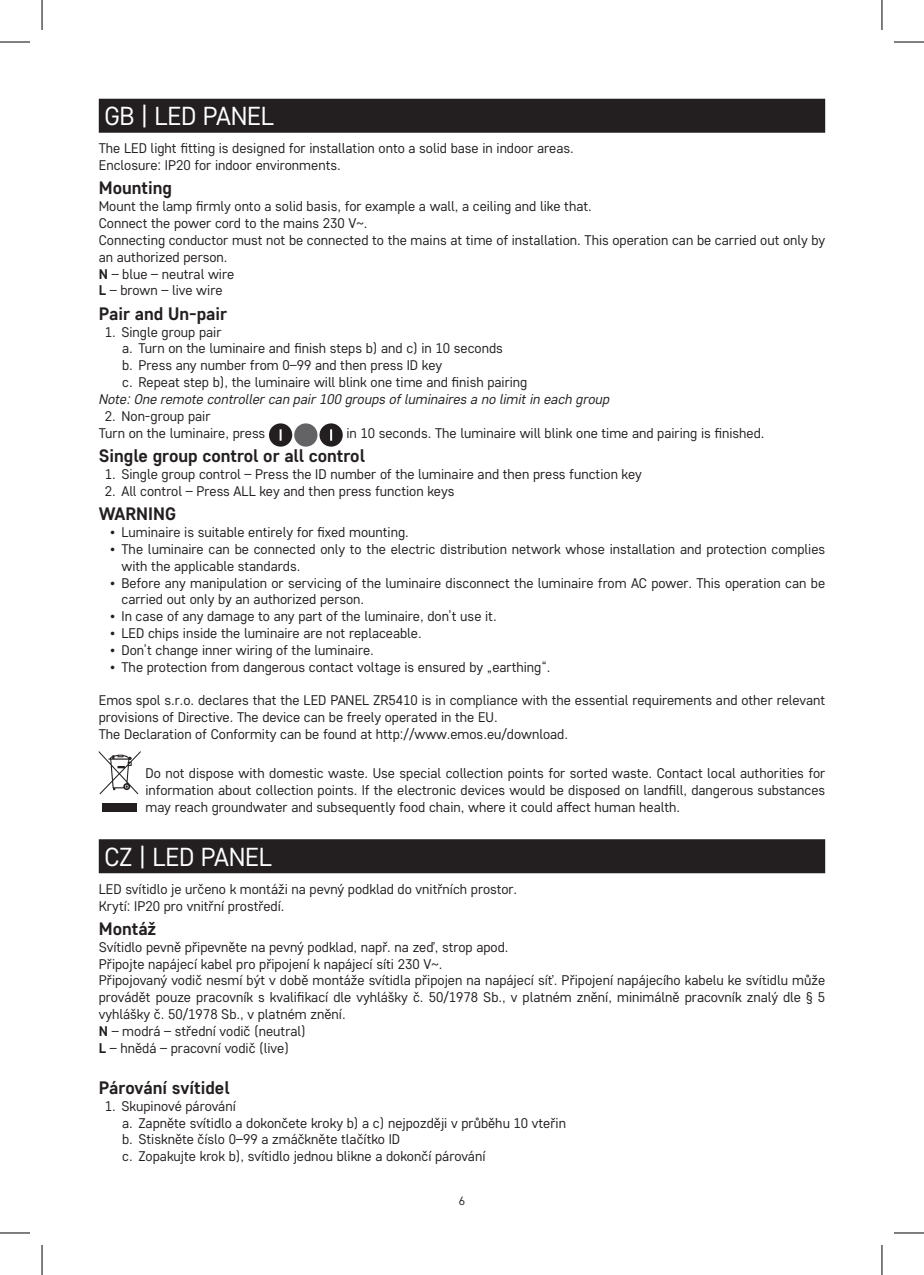
<style>
.page{position:relative;width:924px;height:1275px;background:#fff}
.page>*{position:absolute;margin:0;border:0;box-sizing:border-box;transform-origin:0 0}
.t1{font:26px "Core Sans D35";letter-spacing:-.01em;color:#fff}
.t2{font:700 18px "Core Sans D55";color:#231f20}
.t3{font:14px/16.8px "Core Sans D35";color:#231f20}
.t4{font:italic 14px "Core Sans D35";color:#231f20}
.t5{font:12px "Core Sans D35";color:#231f20}
.s1{font-family:"Core Sans D55";font-weight:700}
</style>
<div class="page">
<div style="left:99px;top:99px;width:725px;height:34px;background:#231f20"></div>
<div style="left:99px;top:839px;width:725px;height:34px;background:#231f20"></div>
<div style="left:294px;top:423px;width:23px;height:23px;background:#636366;border-radius:50%"></div>
<div style="left:269px;top:423px;width:23px;height:23px;background:#231f20;border-radius:50%"></div>
<svg style="left:279px;top:429px;width:2px;height:12px"></svg>
<div style="left:319px;top:423px;width:23px;height:23px;background:#231f20;border-radius:50%"></div>
<svg style="left:330px;top:429px;width:2px;height:12px"></svg>
<svg style="left:99px;top:751px;width:41px;height:43px"></svg>
<div style="left:102px;top:803px;width:35px;height:8px;background:#231f20"></div>
<hr style="left:0;top:42px;width:30px;height:1px;background:#000">
<hr style="left:893px;top:42px;width:30px;height:1px;background:#000">
<hr style="left:0;top:1232px;width:30px;height:1px;background:#000">
<hr style="left:893px;top:1232px;width:30px;height:1px;background:#000">
<hr style="left:42px;top:0;width:1px;height:30px;background:#000">
<hr style="left:42px;top:1245px;width:1px;height:30px;background:#000">
<hr style="left:881px;top:0;width:1px;height:30px;background:#000">
<hr style="left:881px;top:1245px;width:1px;height:30px;background:#000">
<h1 class="t1" style="left:104px;top:99px;width:171px">GB | LED PANEL</h1>
<p class="t3" style="left:99px;top:139px;width:476px">The LED light fitting is designed for installation onto a solid base in indoor areas.<br>Enclosure: IP20 for indoor environments.</p>
<p class="t2" style="left:99px;top:176px;width:75px">Mounting</p>
<p class="t3" style="left:99px;top:197px;width:727px">Mount the lamp firmly onto a solid basis, for example a wall, a ceiling and like that.<br>Connect the power cord to the mains 230 V~.<br>Connecting conductor must not be connected to the mains at time of installation. This operation can be carried out only by an authorized person.<br><span class="s1">N</span> – blue – neutral wire<br><span class="s1">L</span> – brown – live wire</p>
<p class="t2" style="left:99px;top:302px;width:130px">Pair and Un-pair</p>
<p class="t3" style="left:122px;top:323px;width:407px;text-indent:-17px">1. Single group pair<br>a. Turn on the luminaire and finish steps b) and c) in 10 seconds<br>b. Press any number from 0–99 and then press ID key<br>c. Repeat step b), the luminaire will blink one time and finish pairing</p>
<p class="t4" style="left:99px;top:390px;width:512px">Note: One remote controller can pair 100 groups of luminaires a no limit in each group</p>
<p class="t3" style="left:99px;top:407px;width:168px;text-indent:6px">2. Non-group pair<br>Turn on the luminaire, press</p>
<p class="t3" style="left:346px;top:424px;width:419px">in 10 seconds. The luminaire will blink one time and pairing is finished.</p>
<p class="t2" style="left:99px;top:444px;width:268px">Single group control or all control</p>
<p class="t3" style="left:105px;top:465px;width:538px">1. Single group control – Press the ID number of the luminaire and then press function key</p>
<p class="t3" style="left:105px;top:482px;width:351px">2. All control – Press ALL key and then press function keys</p>
<p class="t2" style="left:99px;top:502px;width:79px">WARNING</p>
<p class="t3" style="left:110px;top:523px;width:300px">• Luminaire is suitable entirely for fixed mounting.</p>
<p class="t3" style="left:121px;top:540px;width:705px;text-indent:-11px">• The luminaire can be connected only to the electric distribution network whose installation and protection complies with the applicable standards.</p>
<p class="t3" style="left:121px;top:574px;width:705px;text-indent:-11px">• Before any manipulation or servicing of the luminaire disconnect the luminaire from AC power. This operation can be carried out only by an authorized person.</p>
<p class="t3" style="left:110px;top:607px;width:388px">• In case of any damage to any part of the luminaire, don’t use it.</p>
<p class="t3" style="left:110px;top:624px;width:313px">• LED chips inside the luminaire are not replaceable.</p>
<p class="t3" style="left:110px;top:641px;width:265px">• Don’t change inner wiring of the luminaire.</p>
<p class="t3" style="left:110px;top:658px;width:442px">• The protection from dangerous contact voltage is ensured by „earthing“.</p>
<p class="t3" style="left:99px;top:691px;width:727px">Emos spol s.r.o. declares that the LED PANEL ZR5410 is in compliance with the essential requirements and other relevant provisions of Directive. The device can be freely operated in the EU.<br>The Declaration of Conformity can be found at http://www.emos.eu/download.</p>
<p class="t3" style="left:145px;top:764px;width:681px;text-align:justify">Do not dispose with domestic waste. Use special collection points for sorted waste. Contact local authorities for information about collection points. If the electronic devices would be disposed on landfill, dangerous substances may reach groundwater and subsequently food chain, where it could affect human health.</p>
<h1 class="t1" style="left:104px;top:839px;width:169px">CZ | LED PANEL</h1>
<p class="t3" style="left:99px;top:880px;width:419px">LED svítidlo je určeno k montáži na pevný podklad do vnitřních prostor.<br>Krytí: IP20 pro vnitřní prostředí.</p>
<p class="t2" style="left:99px;top:917px;width:59px">Montáž</p>
<p class="t3" style="left:99px;top:938px;width:727px">Svítidlo pevně připevněte na pevný podklad, např. na zeď, strop apod.<br>Připojte napájecí kabel pro připojení k napájecí síti 230 V~.<br>Připojovaný vodič nesmí být v době montáže svítidla připojen na napájecí síť. Připojení napájecího kabelu ke svítidlu může provádět pouze pracovník s kvalifikací dle vyhlášky č. 50/1978 Sb., v platném znění, minimálně pracovník znalý dle § 5 vyhlášky č. 50/1978 Sb., v platném znění.<br><span class="s1">N</span> – modrá – střední vodič (neutral)<br><span class="s1">L</span> – hnědá – pracovní vodič (live)</p>
<p class="t2" style="left:99px;top:1075px;width:132px">Párování svítidel</p>
<p class="t3" style="left:122px;top:1097px;width:445px;text-indent:-17px">1. Skupinové párování<br>a. Zapněte svítidlo a dokončete kroky b) a c) nejpozději v průběhu 10 vteřin b. Stiskněte číslo 0–99 a zmáčkněte tlačítko ID<br>c. Zopakujte krok b), svítidlo jednou blikne a dokončí párování</p>
<p class="t5" style="left:458px;top:1192px;width:8px">6</p>
</div>
